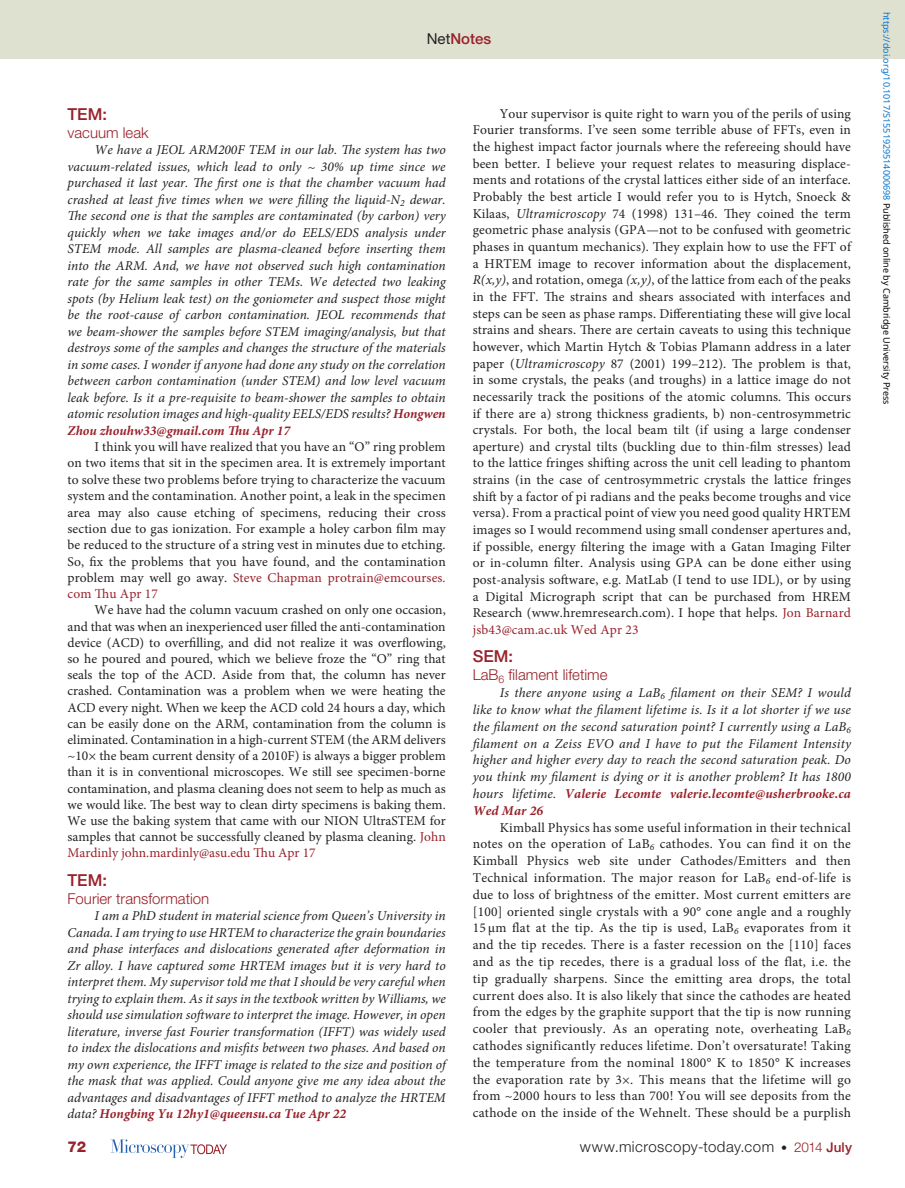
<style>
.page{position:relative;width:905px;height:1188px;background:#fff}
.page>*{position:absolute;margin:0;border:0;box-sizing:border-box;transform-origin:0 0}
.pSec1ttl{font:500 16.5px "Helvetica Neue LT Std";color:#98212a}
.pFirstpara{font:300 15px "Helvetica Neue LT Std";color:#98212a}
.t1{font:300 15px "Helvetica Neue LT Std";letter-spacing:.03em;color:#231f20}
.t2{font:500 15px "Helvetica Neue LT Std";color:#98212a}
.t3{font:800 15px "Helvetica Neue LT Std";color:#98212a}
.pPara{font:13.5px/16.6px "Minion Pro";letter-spacing:.01em;color:#231f20;text-align:justify}
.pPara-2{font:italic 13.5px/16.5px "Minion Pro";color:#231f20;text-align:justify}
.t4{font:9px "Noto Sans";color:#0172cf}
.s1{font-weight:400;color:#231f20}
.s2{font-weight:700;color:#98212a}
.s3{color:#98212a}
.s4{font-style:italic}
.s5{font-size:12px}
.s6{font-size:13.5px;color:#98212a}
.s7{font-weight:500;font-size:13.5px;color:#98212a}
.s8{color:#000}
</style>
<div class="page">
<div style="left:0;top:0;width:904px;height:58px;background:#dfe1d0"></div>
<svg style="left:111px;top:1139px;width:116px;height:19px"></svg>
<p class="t2" style="left:427px;top:30px;width:66px"><span class="s1">Net</span>Notes</p>
<p class="pSec1ttl" style="left:68px;top:104px;width:41px">TEM:</p>
<p class="pFirstpara" style="left:68px;top:123px;width:83px">vacuum leak</p>
<p class="pPara-2" style="left:68px;top:142px;width:380px;text-indent:27px">We have a JEOL ARM200F TEM in our lab. The system has two vacuum-related issues, which lead to only ~ 30% up time since we purchased it last year. The first one is that the chamber vacuum had crashed at least five times when we were filling the liquid-N<sub>2</sub> dewar.<br>The second one is that the samples are contaminated (by carbon) very quickly when we take images and/or do EELS/EDS analysis under STEM mode. All samples are plasma-cleaned before inserting them into the ARM. And, we have not observed such high contamination rate for the same samples in other TEMs. We detected two leaking spots (by Helium leak test) on the goniometer and suspect those might be the root-cause of carbon contamination. JEOL recommends that we beam-shower the samples before STEM imaging/analysis, but that destroys some of the samples and changes the structure of the materials in some cases. I wonder if anyone had done any study on the correlation between carbon contamination (under STEM) and low level vacuum leak before. Is it a pre-requisite to beam-shower the samples to obtain atomic resolution images and high-quality EELS/EDS results? <span class="s2">Hongwen Zhou zhouhw33@gmail.com Thu Apr 17</span></p>
<p class="pPara" style="left:68px;top:439px;width:380px;text-indent:27px">I think you will have realized that you have an “O” ring problem on two items that sit in the specimen area. It is extremely important to solve these two problems before trying to characterize the vacuum system and the contamination. Another point, a leak in the specimen area may also cause etching of specimens, reducing their cross section due to gas ionization. For example a holey carbon film may be reduced to the structure of a string vest in minutes due to etching.<br>So, fix the problems that you have found, and the contamination problem may well go away. <span class="s3">Steve Chapman protrain@emcourses. com Thu Apr 17</span></p>
<p class="pPara" style="left:68px;top:602px;width:380px;line-height:16.2px;text-indent:27px">We have had the column vacuum crashed on only one occasion, and that was when an inexperienced user filled the anti-contamination device (ACD) to overfilling, and did not realize it was overflowing, so he poured and poured, which we believe froze the “O” ring that seals the top of the ACD. Aside from that, the column has never crashed. Contamination was a problem when we were heating the ACD every night. When we keep the ACD cold 24 hours a day, which can be easily done on the ARM, contamination from the column is eliminated. Contamination in a high-current STEM (the ARM delivers ~10× the beam current density of a 2010F) is always a bigger problem than it is in conventional microscopes. We still see specimen-borne contamination, and plasma cleaning does not seem to help as much as we would like. The best way to clean dirty specimens is baking them.<br>We use the baking system that came with our NION UltraSTEM for samples that cannot be successfully cleaned by plasma cleaning. <span class="s3">John Mardinly john.mardinly@asu.edu Thu Apr 17</span></p>
<p class="pSec1ttl" style="left:68px;top:870px;width:41px">TEM:</p>
<p class="pFirstpara" style="left:68px;top:889px;width:143px">Fourier transformation</p>
<p class="pPara-2" style="left:68px;top:908px;width:380px;text-indent:27px">I am a PhD student in material science from Queen’s University in Canada. I am trying to use HRTEM to characterize the grain boundaries and phase interfaces and dislocations generated after deformation in Zr alloy. I have captured some HRTEM images but it is very hard to interpret them. My supervisor told me that I should be very careful when trying to explain them. As it says in the textbook written by Williams, we should use simulation software to interpret the image. However, in open literature, inverse fast Fourier transformation (IFFT) was widely used to index the dislocations and misfits between two phases. And based on my own experience, the IFFT image is related to the size and position of the mask that was applied. Could anyone give me any idea about the advantages and disadvantages of IFFT method to analyze the HRTEM data? <span class="s2">Hongbing Yu 12hy1@queensu.ca Tue Apr 22</span></p>
<p class="pPara" style="left:472px;top:105px;width:380px;text-indent:27px">Your supervisor is quite right to warn you of the perils of using Fourier transforms. I’ve seen some terrible abuse of FFTs, even in the highest impact factor journals where the refereeing should have been better. I believe your request relates to measuring displace&shy;ments and rotations of the crystal lattices either side of an interface.<br>Probably the best article I would refer you to is Hytch, Snoeck &amp; Kilaas, <span class="s4">Ultramicroscopy</span> 74 (1998) 131–46. They coined the term geometric phase analysis (GPA—not to be confused with geometric phases in quantum mechanics). They explain how to use the FFT of a HRTEM image to recover information about the displacement, <span class="s4">R(x,y)</span>, and rotation, omega <span class="s4">(x,y)</span>, of the lattice from each of the peaks in the FFT. The strains and shears associated with interfaces and steps can be seen as phase ramps. Differentiating these will give local strains and shears. There are certain caveats to using this technique however, which Martin Hytch &amp; Tobias Plamann address in a later paper (<span class="s4">Ultramicroscopy</span> 87 (2001) 199–212). The problem is that, in some crystals, the peaks (and troughs) in a lattice image do not necessarily track the positions of the atomic columns. This occurs if there are a) strong thickness gradients, b) non-centrosymmetric crystals. For both, the local beam tilt (if using a large condenser aperture) and crystal tilts (buckling due to thin-film stresses) lead to the lattice fringes shifting across the unit cell leading to phantom strains (in the case of centrosymmetric crystals the lattice fringes shift by a factor of pi radians and the peaks become troughs and vice versa). From a practical point of view you need good quality HRTEM images so I would recommend using small condenser apertures and, if possible, energy filtering the image with a Gatan Imaging Filter or in-column filter. Analysis using GPA can be done either using post-analysis software, e.g. MatLab (I tend to use IDL), or by using a Digital Micrograph script that can be purchased from HREM Research (www.hremresearch.com). I hope that helps. <span class="s3">Jon Barnard jsb43@cam.ac.uk Wed Apr 23</span></p>
<p class="pSec1ttl" style="left:472px;top:647px;width:42px">SEM:</p>
<p class="pFirstpara" style="left:472px;top:666px;width:136px">LaB<sub>6</sub> filament lifetime</p>
<p class="pPara-2" style="left:472px;top:685px;width:380px;text-indent:27px">Is there anyone using a LaB<sub>6</sub> filament on their SEM? I would like to know what the filament lifetime is. Is it a lot shorter if we use the filament on the second saturation point? I currently using a LaB<sub>6 </sub>filament on a Zeiss EVO and I have to put the Filament Intensity higher and higher every day to reach the second saturation peak. Do you think my filament is dying or it is another problem? It has 1800 hours lifetime. <span class="s2">Valerie Lecomte valerie.lecomte@usherbrooke.ca Wed Mar 26</span></p>
<p class="pPara" style="left:472px;top:819px;width:380px;text-indent:27px">Kimball Physics has some useful information in their technical notes on the operation of LaB<sub>6</sub> cathodes. You can find it on the Kimball Physics web site under Cathodes/Emitters and then Technical information. The major reason for LaB<sub>6</sub> end-of-life is due to loss of brightness of the emitter. Most current emitters are [100] oriented single crystals with a 90° cone angle and a roughly 15 µm flat at the tip. As the tip is used, LaB<sub>6</sub> evaporates from it and the tip recedes. There is a faster recession on the [110] faces and as the tip recedes, there is a gradual loss of the flat, i.e. the tip gradually sharpens. Since the emitting area drops, the total current does also. It is also likely that since the cathodes are heated from the edges by the graphite support that the tip is now running cooler that previously. As an operating note, overheating LaB<sub>6 </sub>cathodes significantly reduces lifetime. Don’t oversaturate! Taking the temperature from the nominal 1800° K to 1850° K increases the evaporation rate by 3×. This means that the lifetime will go from ~2000 hours to less than 700! You will see deposits from the cathode on the inside of the Wehnelt. These should be a purplish</p>
<p class="t3" style="left:68px;top:1138px;width:20px">72</p>
<p class="t1" style="left:580px;top:1137px;width:273px">www.microscopy-today.com <span class="s5">•</span> <span class="s6">2014</span> <span class="s7">July</span></p>
<p class="t4" style="left:893px;top:12px;width:394px;rotate:90deg">https://doi.org/10.1017/S1551929514000698 <span class="s8">Published online by Cambridge University Press</span></p>
</div>
